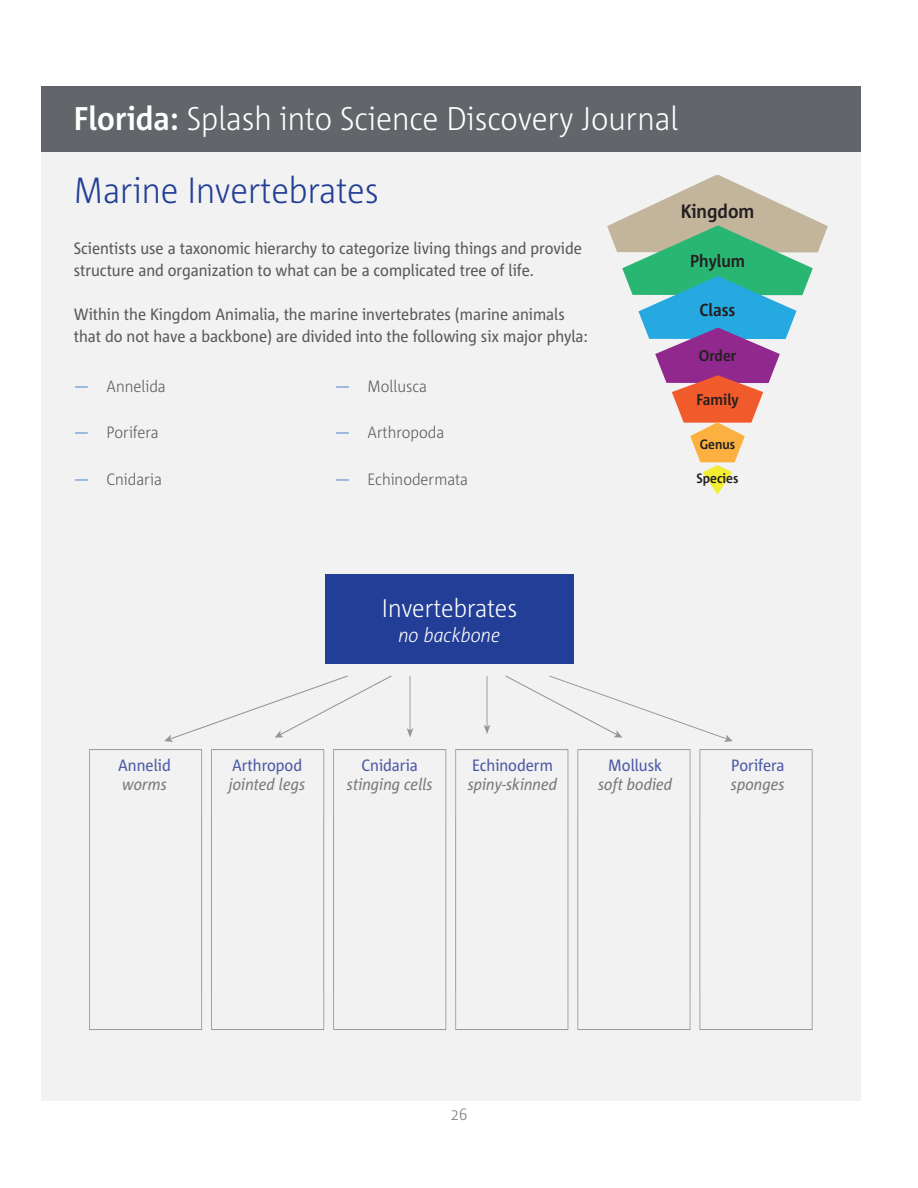
<style>
.page{position:relative;width:918px;height:1188px;background:#fff}
.page>*{position:absolute;margin:0;border:0;box-sizing:border-box;transform-origin:0 0}
.t1{font:300 36.45px "Corpid C1 s S Cd";color:#223e96}
.t2{font:300 32.85px "Corpid C1 s S Cd";color:#fff}
.t3{font:300 25.5px "Corpid C1 s S Cd";letter-spacing:-.005em;color:#fff}
.t4{font:italic 300 20.1px "Corpid C1 s S Cd";color:#fff}
.t5{font:700 19.35px "Corpid C1 s S Cd";color:#231f20}
.t6{font:700 17.4px "Corpid C1 s S Cd";color:#231f20}
.t7{font:16.35px/21.9px "Corpid C1 s S Cd";color:#58595b}
.t8{font:300 16.35px "Corpid C1 s S Cd";color:#58595b}
.t9{font:italic 16.35px "Corpid C1 s S Cd";color:#7b7a7f}
.t10{font:16.35px "Corpid C1 s S Cd";color:#4c5aa5}
.t11{font:300 16.35px "Corpid C1 s S Cd";color:#7b7a7f}
.t12{font:700 15.45px "Corpid C1 s S Cd";color:#231f20}
.t13{font:700 13.5px "Corpid C1 s S Cd";color:#231f20}
.s1{font-weight:700}
.s2{font-weight:400;color:#6b9bd2}
</style>
<div class="page">
<div style="left:41px;top:142px;width:820px;height:959px;background:#f1f2f1"></div>
<div style="left:41px;top:86px;width:820px;height:65px;background:#626569"></div>
<svg style="left:89px;top:676px;width:724px;height:354px"></svg>
<svg style="left:724px;top:735px;width:9px;height:7px"></svg>
<svg style="left:505px;top:675px;width:117px;height:63px"></svg>
<hr style="left:410px;top:676px;width:1px;height:55px;background:#939699">
<svg style="left:407px;top:728px;width:6px;height:10px"></svg>
<hr style="left:487px;top:676px;width:1px;height:51px;background:#939699">
<svg style="left:484px;top:725px;width:6px;height:9px"></svg>
<svg style="left:164px;top:675px;width:228px;height:67px"></svg>
<svg style="left:607px;top:175px;width:221px;height:320px"></svg>
<div style="left:325px;top:575px;width:249px;height:89px;background:#223e96"></div>
<img style="left:96px;top:817px;width:698px;height:175px">
<img style="left:201px;top:817px;width:499px;height:175px">
<h2 class="t2" style="left:74px;top:104px;width:606px"><span class="s1">Florida:</span> Splash into Science Discovery Journal</h2>
<h1 class="t1" style="left:74px;top:175px;width:306px">Marine Invertebrates</h1>
<p class="t7" style="left:74px;top:238px;width:510px">Scientists use a taxonomic hierarchy to categorize living things and provide structure and organization to what can be a complicated tree of life.</p>
<p class="t7" style="left:74px;top:304px;width:516px">Within the Kingdom Animalia, the marine invertebrates (marine animals that do not have a backbone) are divided into the following six major phyla:</p>
<p class="t8" style="left:74px;top:379px;width:94px"><span class="s2">—</span> Annelida</p>
<p class="t8" style="left:74px;top:426px;width:86px"><span class="s2">—</span> Porifera</p>
<p class="t8" style="left:74px;top:472px;width:90px"><span class="s2">—</span> Cnidaria</p>
<p class="t8" style="left:335px;top:379px;width:94px"><span class="s2">—</span> Mollusca</p>
<p class="t8" style="left:335px;top:426px;width:111px"><span class="s2">—</span> Arthropoda</p>
<p class="t8" style="left:335px;top:472px;width:135px"><span class="s2">—</span> Echinodermata</p>
<h3 class="t3" style="left:382px;top:597px;width:137px">Invertebrates</h3>
<p class="t4" style="left:398px;top:623px;width:104px">no backbone</p>
<p class="t5" style="left:681px;top:203px;width:75px">Kingdom</p>
<p class="t6" style="left:690px;top:254px;width:57px">Phylum</p>
<p class="t6" style="left:699px;top:303px;width:38px">Class</p>
<p class="t12" style="left:699px;top:349px;width:39px">Order</p>
<p class="t12" style="left:696px;top:393px;width:44px">Family</p>
<p class="t13" style="left:700px;top:438px;width:37px">Genus</p>
<p class="t13" style="left:697px;top:473px;width:43px">Species</p>
<p class="t10" style="left:118px;top:759px;width:54px">Annelid</p>
<p class="t9" style="left:122px;top:777px;width:46px">worms</p>
<p class="t10" style="left:232px;top:759px;width:72px">Arthropod</p>
<p class="t9" style="left:229px;top:777px;width:78px">jointed legs</p>
<p class="t10" style="left:362px;top:759px;width:58px">Cnidaria</p>
<p class="t9" style="left:347px;top:777px;width:87px">stinging cells</p>
<p class="t10" style="left:472px;top:759px;width:82px">Echinoderm</p>
<p class="t9" style="left:468px;top:777px;width:91px">spiny-skinned</p>
<p class="t10" style="left:608px;top:759px;width:55px">Mollusk</p>
<p class="t9" style="left:598px;top:777px;width:76px">soft bodied</p>
<p class="t10" style="left:731px;top:759px;width:55px">Porifera</p>
<p class="t9" style="left:731px;top:777px;width:55px">sponges</p>
<p class="t11" style="left:451px;top:1108px;width:18px">26</p>
</div>
